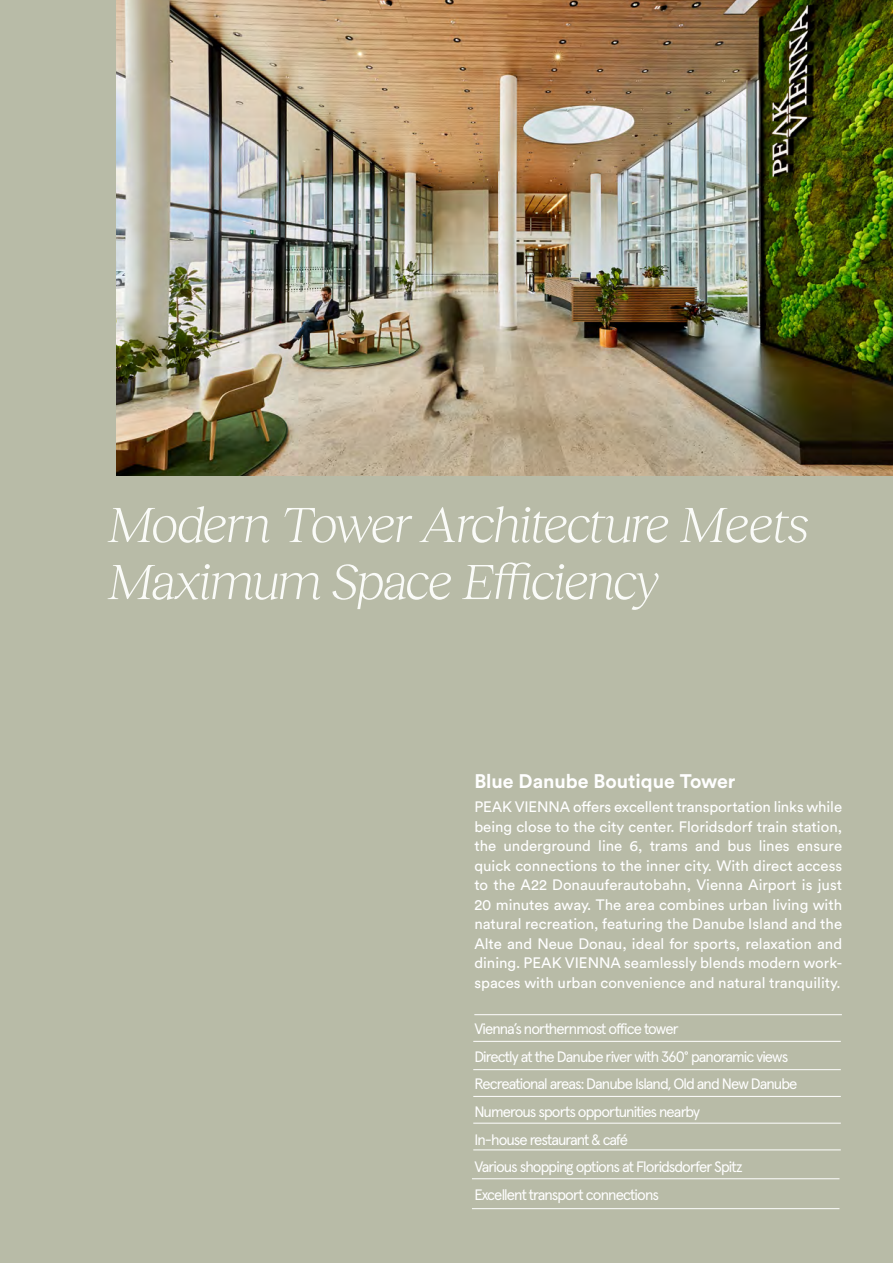
<style>
.page{position:relative;width:893px;height:1263px;background:#b8bba7}
.page>*{position:absolute;margin:0;border:0;box-sizing:border-box;transform-origin:0 0}
.t1{font:italic 300 51px/57px "Reckless Neue";letter-spacing:-.035em;color:#fafbf8}
.t2{font:700 19.5px "Circular Std";color:#fff}
.t3{font:15.15px/27.8px "Apercu Pro";letter-spacing:-.06em;color:#fff}
.t4{font:15px/19.5px "Circular Std";color:#fff;text-align:justify}
</style>
<div class="page">
<img style="left:116px;top:0;width:777px;height:475px">
<hr style="left:473px;top:1069px;width:368px;height:1px;background:#fff">
<hr style="left:473px;top:1096px;width:368px;height:1px;background:#fff">
<hr style="left:473px;top:1123px;width:368px;height:1px;background:#fff">
<hr style="left:473px;top:1149px;width:368px;height:1px;background:#fff">
<hr style="left:472px;top:1178px;width:367px;height:1px;background:#fff">
<hr style="left:472px;top:1208px;width:367px;height:1px;background:#fff">
<hr style="left:473px;top:1041px;width:368px;height:1px;background:#fff">
<hr style="left:474px;top:1014px;width:368px;height:1px;background:#fff">
<h1 class="t1" style="left:108px;top:493px;width:703px">Modern Tower Architecture Meets<br>Maximum Space Efficiency</h1>
<h2 class="t2" style="left:474px;top:769px;width:263px">Blue Danube Boutique Tower</h2>
<p class="t4" style="left:474px;top:797px;width:369px">PEAK VIENNA offers excellent transportation links while being close to the city center. Floridsdorf train station, the underground line 6, trams and bus lines ensure quick connections to the inner city. With direct access to the A22 Donauuferautobahn, Vienna Airport is just 20 minutes away. The area combines urban living with natural recreation, featuring the Danube Island and the Alte and Neue Donau, ideal for sports, relaxation and dining. PEAK VIENNA seamlessly blends modern work&shy;spaces with urban convenience and natural tranquility.</p>
<p class="t3" style="left:474px;top:1013px;width:325px">Vienna’s northernmost office tower<br>Directly at the Danube river with 360° panoramic views Recreational areas: Danube Island, Old and New Danube Numerous sports opportunities nearby<br>In-house restaurant &amp; café<br>Various shopping options at Floridsdorfer Spitz Excellent transport connections</p>
</div>
